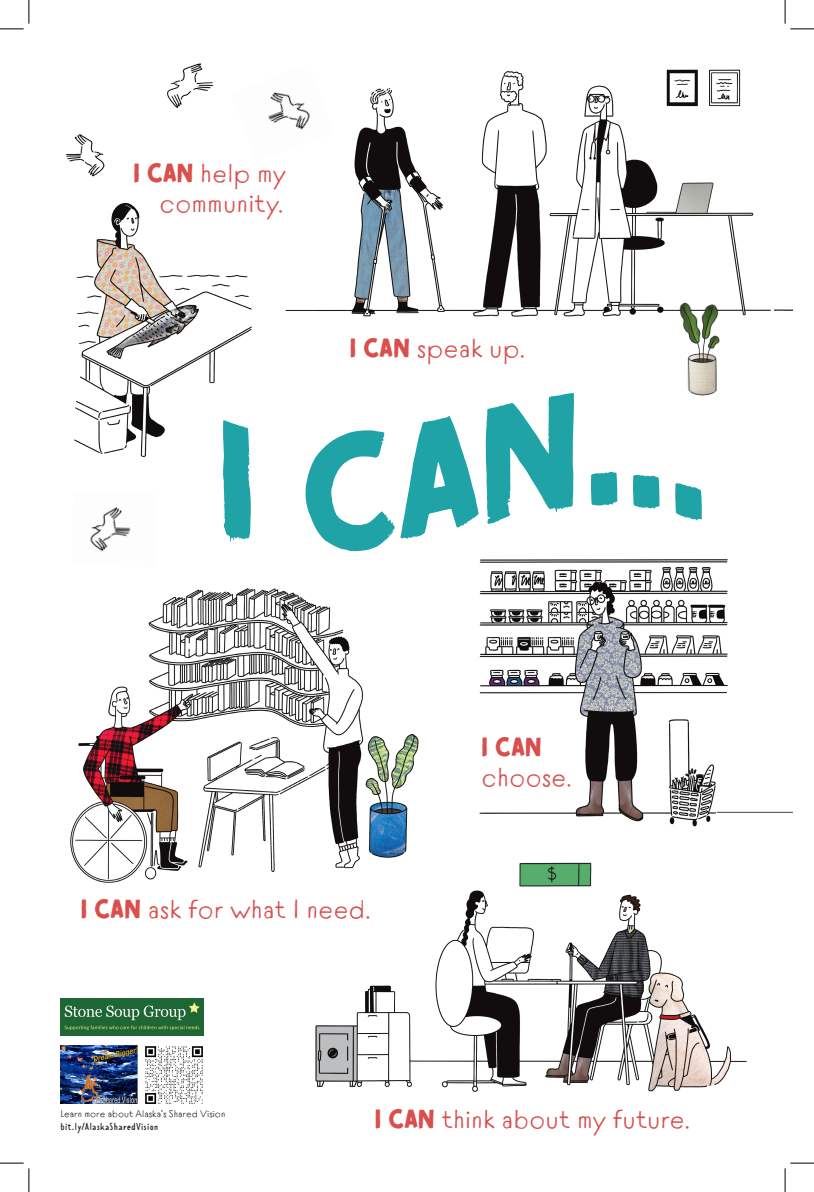
<style>
.page{position:relative;width:814px;height:1192px;background:#fff}
.page>*{position:absolute;margin:0;border:0;box-sizing:border-box;transform-origin:0 0}
.t1{font:26.25px/29.7px "Tomarik Introvert";color:#d84f4d;text-align:right}
.t2{font:26.25px "Tomarik Brush";color:#d84f4d}
.t3{font:10.5px "Tomarik Poster";color:#231f20}
.t4{font:9.62px "Tomarik Introvert";color:#231f20}
.s1{font-family:"Tomarik Brush"}
</style>
<div class="page">
<img style="left:285px;top:71px;width:508px;height:246px">
<img style="left:66px;top:63px;width:186px;height:394px">
<svg style="left:223px;top:420px;width:28px;height:122px;background:#41b0b4"></svg>
<svg style="left:305px;top:416px;width:173px;height:135px"></svg>
<svg style="left:486px;top:393px;width:88px;height:131px"></svg>
<svg style="left:591px;top:472px;width:26px;height:34px"></svg>
<svg style="left:633px;top:475px;width:26px;height:34px"></svg>
<svg style="left:675px;top:483px;width:27px;height:37px"></svg>
<img style="left:70px;top:588px;width:349px;height:295px">
<img style="left:231px;top:64px;width:103px;height:97px">
<img style="left:90px;top:507px;width:41px;height:45px">
<img style="left:633px;top:69px;width:137px;height:53px">
<img style="left:451px;top:542px;width:305px;height:285px">
<img style="left:302px;top:848px;width:445px;height:244px">
<img style="left:513px;top:857px;width:81px;height:34px">
<img style="left:673px;top:301px;width:50px;height:95px">
<img style="left:60px;top:998px;width:144px;height:38px">
<img style="left:60px;top:1046px;width:77px;height:57px">
<img style="left:145px;top:1046px;width:58px;height:58px">
<svg style="left:717px;top:812px;width:76px;height:1px"></svg>
<svg style="left:0;top:0;width:30px;height:30px"></svg>
<svg style="left:0;top:1162px;width:30px;height:30px"></svg>
<svg style="left:784px;top:0;width:30px;height:30px"></svg>
<svg style="left:784px;top:1162px;width:30px;height:30px"></svg>
<p class="t1" style="left:133px;top:156px;width:155px"><span class="s1">I CAN</span> help my community.</p>
<p class="t1" style="left:350px;top:331px;width:177px"><span class="s1">I CAN</span> speak up.</p>
<p class="t2" style="left:481px;top:723px;width:62px">I CAN</p>
<p class="t1" style="left:481px;top:760px;width:92px">choose.</p>
<p class="t1" style="left:81px;top:892px;width:292px"><span class="s1">I CAN</span> ask for what I need.</p>
<p class="t4" style="left:60px;top:1106px;width:166px">Learn more about Alaska’s Shared Vision</p>
<p class="t3" style="left:60px;top:1118px;width:100px">bit.ly/AlaskaSharedVision</p>
<p class="t1" style="left:374px;top:1101px;width:317px"><span class="s1">I CAN</span> think about my future.</p>
</div>
